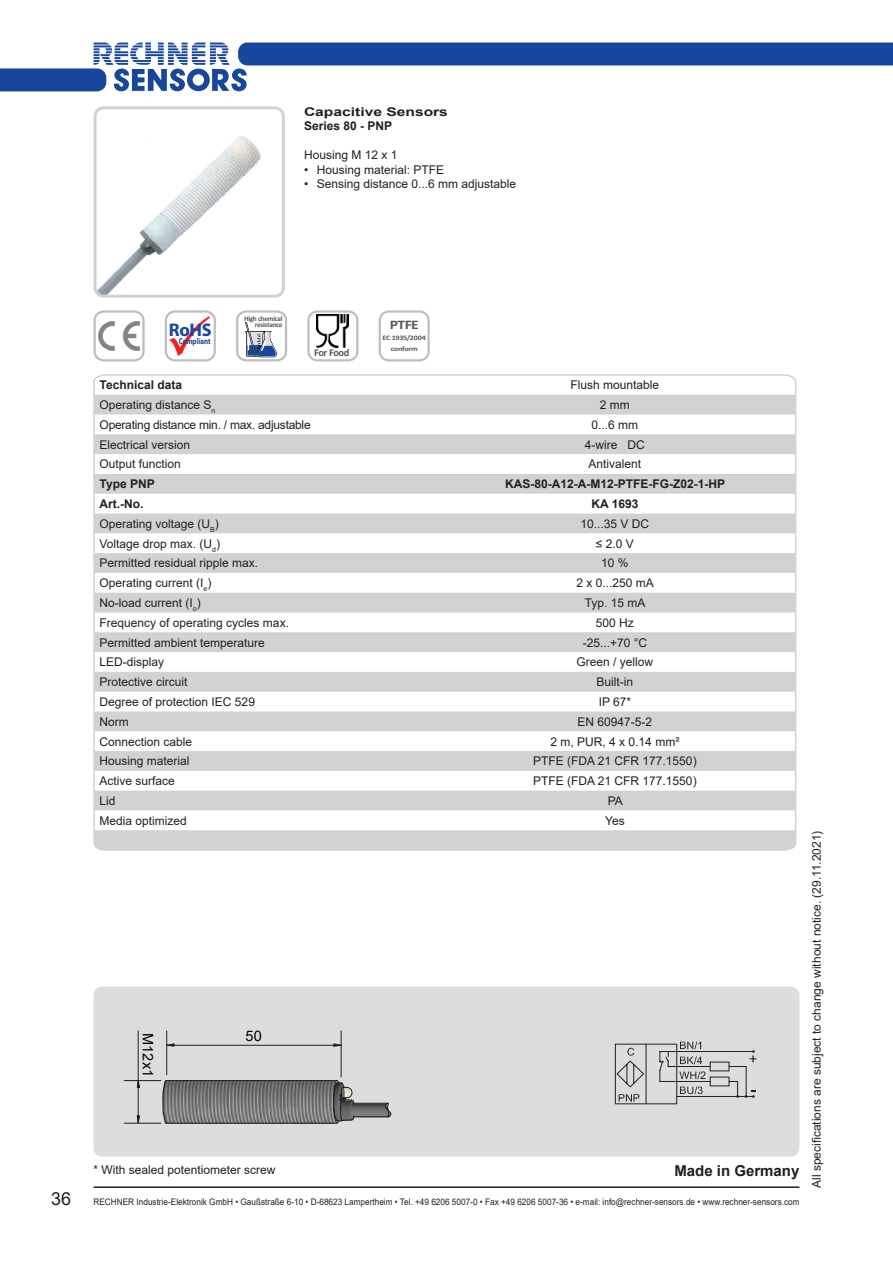
<style>
.page{position:relative;width:893px;height:1263px;background:#fff}
.page>*{position:absolute;margin:0;border:0;box-sizing:border-box;transform-origin:0 0}
.t1{font:700 18.3px "Myriad Pro";color:#18469d}
.t2{font:700 15px "Arial";color:#231f20}
.t3{font:14.55px "Arial";letter-spacing:.005em;color:#000}
.t4{font:700 13.05px "Calibri";color:#57585a;scale:1.2 1}
.Text_neben_Foto{font:12px "Arial";color:#231f20}
.Text_neben_Foto-2{font:700 12px "Arial";color:#231f20}
.Text_neben_Foto-3{font:12px "Arial";letter-spacing:-.02em;color:#231f20}
.Text_neben_Foto-4{font:700 12px "Arial";color:#231f20;scale:1.3 1}
.t5{font:700 10.5px "Calibri";letter-spacing:-.045em;color:#57585a}
.t6{font:9px "Arial";color:#231f20;scale:.91 1}
.t7{font:700 8.4px "Myriad Pro";color:#18469d;scale:.82 1}
.t8{font:700 7.2px/6.1px "Calibri";letter-spacing:-.045em;color:#57585a;text-align:right}
.t9{font:700 6.75px/10.9px "Calibri";letter-spacing:-.035em;color:#57585a;text-align:center;scale:1.2 1}
.s1{font-size:18px}
</style>
<div class="page">
<svg style="left:0;top:43px;width:893px;height:48px"></svg>
<hr style="left:94px;top:1186px;width:705px;height:2px;background:#231f20">
<div style="left:94px;top:986px;width:705px;height:171px;background:#dcdddf;border-radius:9px"></div>
<img style="left:98px;top:110px;width:183px;height:184px">
<div style="left:94px;top:106px;width:191px;height:192px;border:3px solid #d1d2d4;border-radius:9px"></div>
<svg style="left:615px;top:1041px;width:142px;height:63px"></svg>
<div style="left:94px;top:310px;width:51px;height:51px;border:2px solid #bcbdc0;border-radius:9px"></div>
<svg style="left:98px;top:321px;width:42px;height:30px"></svg>
<div style="left:165px;top:310px;width:51px;height:51px;border:2px solid #bcbdc0;border-radius:9px"></div>
<img style="left:170px;top:316px;width:39px;height:40px">
<div style="left:236px;top:310px;width:51px;height:51px;border:2px solid #bcbdc0;border-radius:9px"></div>
<svg style="left:245px;top:322px;width:32px;height:35px"></svg>
<svg style="left:307px;top:310px;width:51px;height:51px"></svg>
<img style="left:316px;top:315px;width:32px;height:32px">
<img style="left:168px;top:1081px;width:217px;height:42px">
<svg style="left:162px;top:1080px;width:6px;height:44px"></svg>
<hr style="left:167px;top:1123px;width:170px;height:1px;background:#231f20">
<hr style="left:167px;top:1080px;width:170px;height:1px;background:#231f20">
<svg style="left:333px;top:1080px;width:22px;height:44px"></svg>
<hr style="left:353px;top:1103px;width:35px;height:1px;background:#231f20">
<hr style="left:353px;top:1116px;width:35px;height:1px;background:#231f20">
<svg style="left:385px;top:1102px;width:7px;height:16px"></svg>
<svg style="left:167px;top:1043px;width:8px;height:4px"></svg>
<svg style="left:333px;top:1043px;width:8px;height:4px"></svg>
<hr style="left:174px;top:1045px;width:160px;height:1px;background:#231f20">
<hr style="left:166px;top:1031px;width:1px;height:44px;background:#231f20">
<hr style="left:341px;top:1031px;width:1px;height:46px;background:#231f20">
<svg style="left:136px;top:1075px;width:5px;height:48px"></svg>
<hr style="left:124px;top:1080px;width:37px;height:1px;background:#231f20">
<hr style="left:124px;top:1123px;width:37px;height:1px;background:#231f20">
<hr style="left:138px;top:1031px;width:1px;height:49px;background:#231f20">
<div style="left:379px;top:310px;width:51px;height:51px;border:2px solid #bcbdc0;border-radius:9px"></div>
<svg style="left:93px;top:374px;width:704px;height:477px"></svg>
<p class="Text_neben_Foto-4" style="left:304px;top:103px;width:112px">Capacitive Sensors</p>
<p class="Text_neben_Foto-2" style="left:304px;top:118px;width:90px">Series 80 - PNP</p>
<p class="Text_neben_Foto" style="left:304px;top:147px;width:95px">Housing M 12 x 1</p>
<p class="Text_neben_Foto" style="left:304px;top:161px;width:142px">• Housing material: PTFE</p>
<p class="Text_neben_Foto" style="left:304px;top:175px;width:214px">• Sensing distance 0...6 mm adjustable</p>
<p class="t1" style="left:169px;top:318px;width:44px">RoHS</p>
<p class="t7" style="left:179px;top:335px;width:41px">Compliant</p>
<p class="t8" style="left:244px;top:315px;width:40px">High chemical resistance</p>
<p class="t5" style="left:314px;top:346px;width:37px">For Food</p>
<p class="t4" style="left:390px;top:317px;width:26px">PTFE</p>
<p class="t9" style="left:383px;top:332px;width:38px">EC 1935/2004 conform</p>
<p class="Text_neben_Foto-2" style="left:100px;top:377px;width:84px">Technical data</p>
<p class="Text_neben_Foto" style="left:571px;top:377px;width:90px">Flush mountable</p>
<p class="Text_neben_Foto" style="left:100px;top:396px;width:117px">Operating distance S<sub>n</sub></p>
<p class="Text_neben_Foto" style="left:600px;top:396px;width:31px">2 mm</p>
<p class="Text_neben_Foto-3" style="left:100px;top:416px;width:213px">Operating distance min. / max. adjustable</p>
<p class="Text_neben_Foto" style="left:592px;top:416px;width:48px">0...6 mm</p>
<p class="Text_neben_Foto" style="left:100px;top:436px;width:92px">Electrical version</p>
<p class="Text_neben_Foto" style="left:585px;top:436px;width:61px">4-wire DC</p>
<p class="Text_neben_Foto" style="left:100px;top:456px;width:83px">Output function</p>
<p class="Text_neben_Foto" style="left:589px;top:456px;width:54px">Antivalent</p>
<p class="Text_neben_Foto-2" style="left:100px;top:475px;width:57px">Type PNP</p>
<p class="Text_neben_Foto-2" style="left:505px;top:475px;width:222px">KAS-80-A12-A-M12-PTFE-FG-Z02-1-HP</p>
<p class="Text_neben_Foto-2" style="left:100px;top:495px;width:45px">Art.-No.</p>
<p class="Text_neben_Foto-2" style="left:591px;top:495px;width:48px">KA 1693</p>
<p class="Text_neben_Foto" style="left:100px;top:515px;width:121px">Operating voltage (U<sub>B</sub>)</p>
<p class="Text_neben_Foto" style="left:581px;top:515px;width:70px">10...35 V DC</p>
<p class="Text_neben_Foto" style="left:100px;top:535px;width:122px">Voltage drop max. (U<sub>d</sub>)</p>
<p class="Text_neben_Foto" style="left:596px;top:535px;width:39px">≤ 2.0 V</p>
<p class="Text_neben_Foto" style="left:100px;top:555px;width:160px">Permitted residual ripple max.</p>
<p class="Text_neben_Foto" style="left:601px;top:555px;width:29px">10 %</p>
<p class="Text_neben_Foto" style="left:100px;top:575px;width:113px">Operating current (I<sub>e</sub>)</p>
<p class="Text_neben_Foto" style="left:577px;top:575px;width:79px">2 x 0...250 mA</p>
<p class="Text_neben_Foto" style="left:100px;top:594px;width:103px">No-load current (I<sub>o</sub>)</p>
<p class="Text_neben_Foto" style="left:585px;top:594px;width:62px">Typ. 15 mA</p>
<p class="Text_neben_Foto" style="left:100px;top:614px;width:191px">Frequency of operating cycles max.</p>
<p class="Text_neben_Foto" style="left:596px;top:614px;width:40px">500 Hz</p>
<p class="Text_neben_Foto" style="left:100px;top:634px;width:167px">Permitted ambient temperature</p>
<p class="Text_neben_Foto" style="left:583px;top:634px;width:66px">-25...+70 °C</p>
<p class="Text_neben_Foto" style="left:100px;top:654px;width:66px">LED-display</p>
<p class="Text_neben_Foto" style="left:577px;top:654px;width:78px">Green / yellow</p>
<p class="Text_neben_Foto" style="left:100px;top:674px;width:90px">Protective circuit</p>
<p class="Text_neben_Foto" style="left:597px;top:674px;width:38px">Built-in</p>
<p class="Text_neben_Foto" style="left:100px;top:693px;width:157px">Degree of protection IEC 529</p>
<p class="Text_neben_Foto" style="left:599px;top:693px;width:34px">IP 67*</p>
<p class="Text_neben_Foto" style="left:100px;top:713px;width:31px">Norm</p>
<p class="Text_neben_Foto" style="left:578px;top:713px;width:76px">EN 60947-5-2</p>
<p class="Text_neben_Foto" style="left:100px;top:733px;width:94px">Connection cable</p>
<p class="Text_neben_Foto" style="left:551px;top:733px;width:130px">2 m, PUR, 4 x 0.14 mm²</p>
<p class="Text_neben_Foto" style="left:100px;top:753px;width:92px">Housing material</p>
<p class="Text_neben_Foto" style="left:533px;top:753px;width:165px">PTFE (FDA 21 CFR 177.1550)</p>
<p class="Text_neben_Foto" style="left:100px;top:773px;width:77px">Active surface</p>
<p class="Text_neben_Foto" style="left:533px;top:773px;width:165px">PTFE (FDA 21 CFR 177.1550)</p>
<p class="Text_neben_Foto" style="left:100px;top:792px;width:18px">Lid</p>
<p class="Text_neben_Foto" style="left:608px;top:792px;width:17px">PA</p>
<p class="Text_neben_Foto" style="left:100px;top:812px;width:89px">Media optimized</p>
<p class="Text_neben_Foto" style="left:605px;top:812px;width:21px">Yes</p>
<p class="t3" style="left:158px;top:1032px;width:46px;rotate:90deg">M12x1</p>
<p class="t3" style="left:246px;top:1025px;width:18px">50</p>
<p class="Text_neben_Foto" style="left:94px;top:1161px;width:184px">* With sealed potentiometer screw</p>
<p class="t2" style="left:674px;top:1160px;width:127px">Made in Germany</p>
<p class="t6" style="left:51px;top:1195px;width:824px"><span class="s1">36</span> RECHNER Industrie-Elektronik GmbH • Gaußstraße 6-10 • D-68623 Lampertheim • Tel. +49 6206 5007-0 • Fax +49 6206 5007-36 • e-mail: info@rechner-sensors.de • www.rechner-sensors.com</p>
<p class="Text_neben_Foto" style="left:808px;top:1188px;width:359px;rotate:-90deg">All specifications are subject to change without notice. (29.11.2021)</p>
</div>
